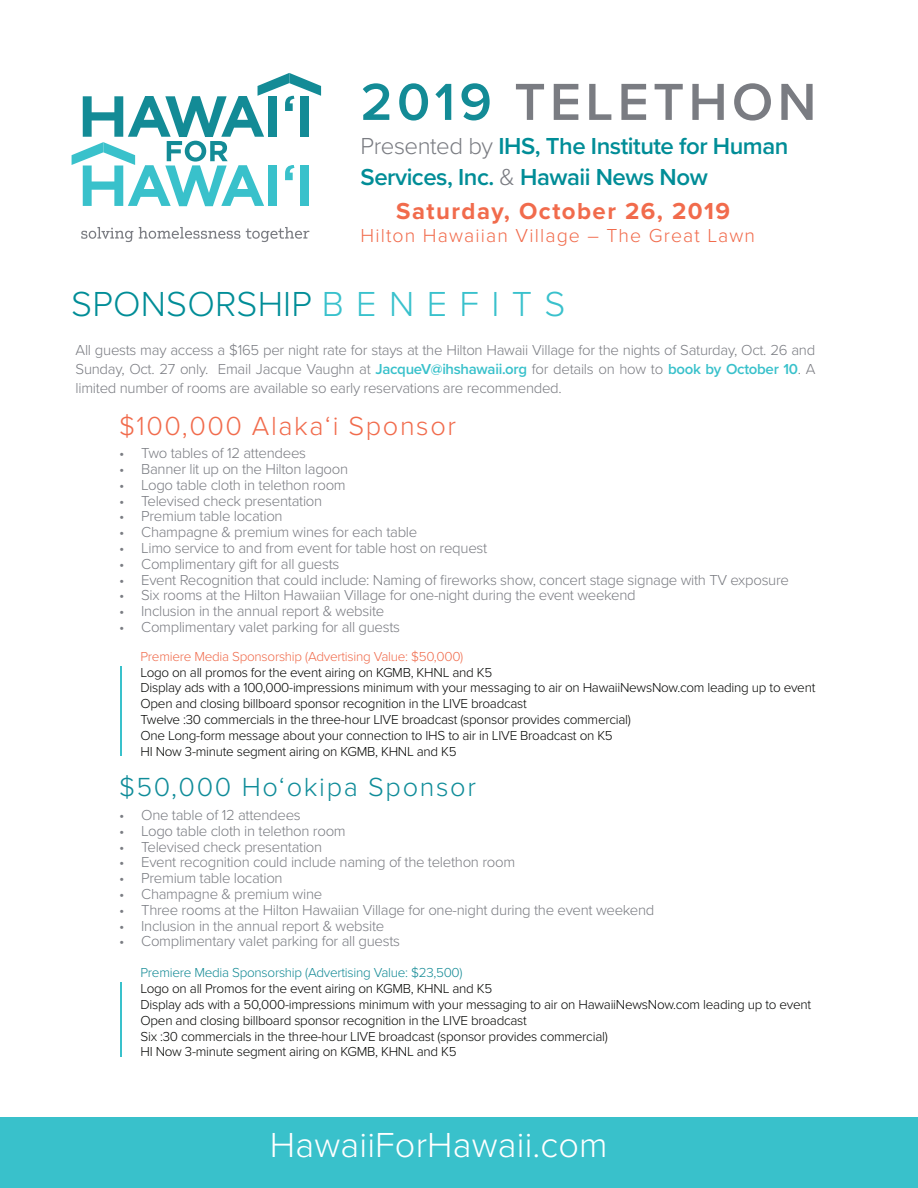
<style>
.page{position:relative;width:918px;height:1188px;background:#fff}
.page>*{position:absolute;margin:0;border:0;box-sizing:border-box;transform-origin:0 0}
.t1{font:600 54px "Proxima Nova";letter-spacing:.08em;color:#7a7c82}
.t2{font:300 36px "Proxima Nova";letter-spacing:.005em;color:#fff}
.t3{font:300 36px "Proxima Nova";letter-spacing:.005em;color:#008d97}
.t4{font:300 27.15px "Proxima Nova";letter-spacing:.06em;color:#f16b4c}
.t5{font:300 27.15px "Proxima Nova";letter-spacing:.06em;color:#0f8c99}
.t6{font:600 24px/31.2px "Proxima Nova";letter-spacing:-.02em;color:#008d97}
.t7{font:700 24px "Proxima Nova";letter-spacing:.06em;color:#f16b4c}
.t8{font:300 19.5px "Proxima Nova";letter-spacing:.06em;color:#f16b4c}
.t9{font:300 15px/19.2px "Proxima Nova";letter-spacing:-.02em;color:#7a7c82;text-align:justify}
.t10{font:300 13.5px/15.8px "Proxima Nova";letter-spacing:-.02em;color:#040503}
.t11{font:300 13.5px "Proxima Nova";letter-spacing:-.02em;color:#f06b4c}
.t12{font:300 13.5px "Proxima Nova";letter-spacing:-.02em;color:#138a95}
.s1{color:#138b96}
.s2{font-weight:300;color:#7a7c82}
.s3{color:#39c1cc}
.s4{font-weight:600;color:#39c1cb}
</style>
<div class="page">
<svg style="left:72px;top:73px;width:249px;height:133px"></svg>
<svg style="left:81px;top:227px;width:52px;height:15px"></svg>
<svg style="left:139px;top:227px;width:101px;height:12px"></svg>
<svg style="left:246px;top:227px;width:63px;height:15px"></svg>
<div style="left:0;top:1118px;width:918px;height:70px;background:#39c1cb"></div>
<hr style="left:121px;top:667px;width:1px;height:89px;background:#39c1cb">
<hr style="left:121px;top:982px;width:1px;height:75px;background:#39c1cb">
<h1 class="t1" style="left:361px;top:62px;width:457px"><span class="s1">2019</span> TELETHON</h1>
<h3 class="t6" style="left:361px;top:130px;width:429px"><span class="s2">Presented by</span> IHS, The Institute for Human<br>Services, Inc. <span class="s2">&amp;</span> Hawaii News Now</h3>
<h3 class="t7" style="left:396px;top:193px;width:335px">Saturday, October 26, 2019</h3>
<h3 class="t8" style="left:361px;top:221px;width:396px">Hilton Hawaiian Village – The Great Lawn</h3>
<h2 class="t3" style="left:71px;top:278px;width:496px">SPONSORSHIP <span class="s3">B E N E F I T S</span></h2>
<p class="t9" style="left:76px;top:339px;width:741px">All guests may access a $165 per night rate for stays at the Hilton Hawaii Village for the nights of Saturday, Oct. 26 and Sunday, Oct. 27 only. Email Jacque Vaughn at <span class="s4">JacqueV@ihshawaii.org</span> for details on how to <span class="s4">book by October 10</span>. A limited number of rooms are available so early reservations are recommended.</p>
<h3 class="t4" style="left:119px;top:405px;width:339px">$100,000 Alaka‘i Sponsor</h3>
<p class="t9" style="left:119px;top:443px;width:189px">• Two tables of 12 attendees</p>
<p class="t9" style="left:119px;top:459px;width:231px">• Banner lit up on the Hilton lagoon</p>
<p class="t9" style="left:119px;top:474px;width:228px">• Logo table cloth in telethon room</p>
<p class="t9" style="left:119px;top:490px;width:205px">• Televised check presentation</p>
<p class="t9" style="left:119px;top:506px;width:165px">• Premium table location</p>
<p class="t9" style="left:119px;top:522px;width:300px">• Champagne &amp; premium wines for each table</p>
<p class="t9" style="left:119px;top:538px;width:370px">• Limo service to and from event for table host on request</p>
<p class="t9" style="left:119px;top:553px;width:222px">• Complimentary gift for all guests</p>
<p class="t9" style="left:119px;top:569px;width:672px">• Event Recognition that could include: Naming of fireworks show, concert stage signage with TV exposure</p>
<p class="t9" style="left:119px;top:585px;width:518px">• Six rooms at the Hilton Hawaiian Village for one-night during the event weekend</p>
<p class="t9" style="left:119px;top:601px;width:267px">• Inclusion in the annual report &amp; website</p>
<p class="t9" style="left:119px;top:617px;width:283px">• Complimentary valet parking for all guests</p>
<p class="t11" style="left:141px;top:646px;width:324px">Premiere Media Sponsorship (Advertising Value: $50,000)</p>
<p class="t10" style="left:141px;top:663px;width:676px">Logo on all promos for the event airing on KGMB, KHNL and K5<br>Display ads with a 100,000-impressions minimum with your messaging to air on HawaiiNewsNow.com leading up to event Open and closing billboard sponsor recognition in the LIVE broadcast<br>Twelve :30 commercials in the three-hour LIVE broadcast (sponsor provides commercial)<br>One Long-form message about your connection to IHS to air in LIVE Broadcast on K5<br>HI Now 3-minute segment airing on KGMB, KHNL and K5</p>
<h3 class="t5" style="left:119px;top:767px;width:358px">$50,000 Ho‘okipa Sponsor</h3>
<p class="t9" style="left:119px;top:805px;width:183px">• One table of 12 attendees</p>
<p class="t9" style="left:119px;top:820px;width:228px">• Logo table cloth in telethon room</p>
<p class="t9" style="left:119px;top:836px;width:205px">• Televised check presentation</p>
<p class="t9" style="left:119px;top:852px;width:398px">• Event recognition could include naming of the telethon room</p>
<p class="t9" style="left:119px;top:868px;width:165px">• Premium table location</p>
<p class="t9" style="left:119px;top:884px;width:205px">• Champagne &amp; premium wine</p>
<p class="t9" style="left:119px;top:899px;width:537px">• Three rooms at the Hilton Hawaiian Village for one-night during the event weekend</p>
<p class="t9" style="left:119px;top:915px;width:267px">• Inclusion in the annual report &amp; website</p>
<p class="t9" style="left:119px;top:931px;width:283px">• Complimentary valet parking for all guests</p>
<p class="t12" style="left:141px;top:963px;width:324px">Premiere Media Sponsorship (Advertising Value: $23,500)</p>
<p class="t10" style="left:141px;top:980px;width:672px">Logo on all Promos for the event airing on KGMB, KHNL and K5<br>Display ads with a 50,000-impressions minimum with your messaging to air on HawaiiNewsNow.com leading up to event Open and closing billboard sponsor recognition in the LIVE broadcast<br>Six :30 commercials in the three-hour LIVE broadcast (sponsor provides commercial)<br>HI Now 3-minute segment airing on KGMB, KHNL and K5</p>
<h2 class="t2" style="left:270px;top:1118px;width:339px">HawaiiForHawaii.com</h2>
</div>
